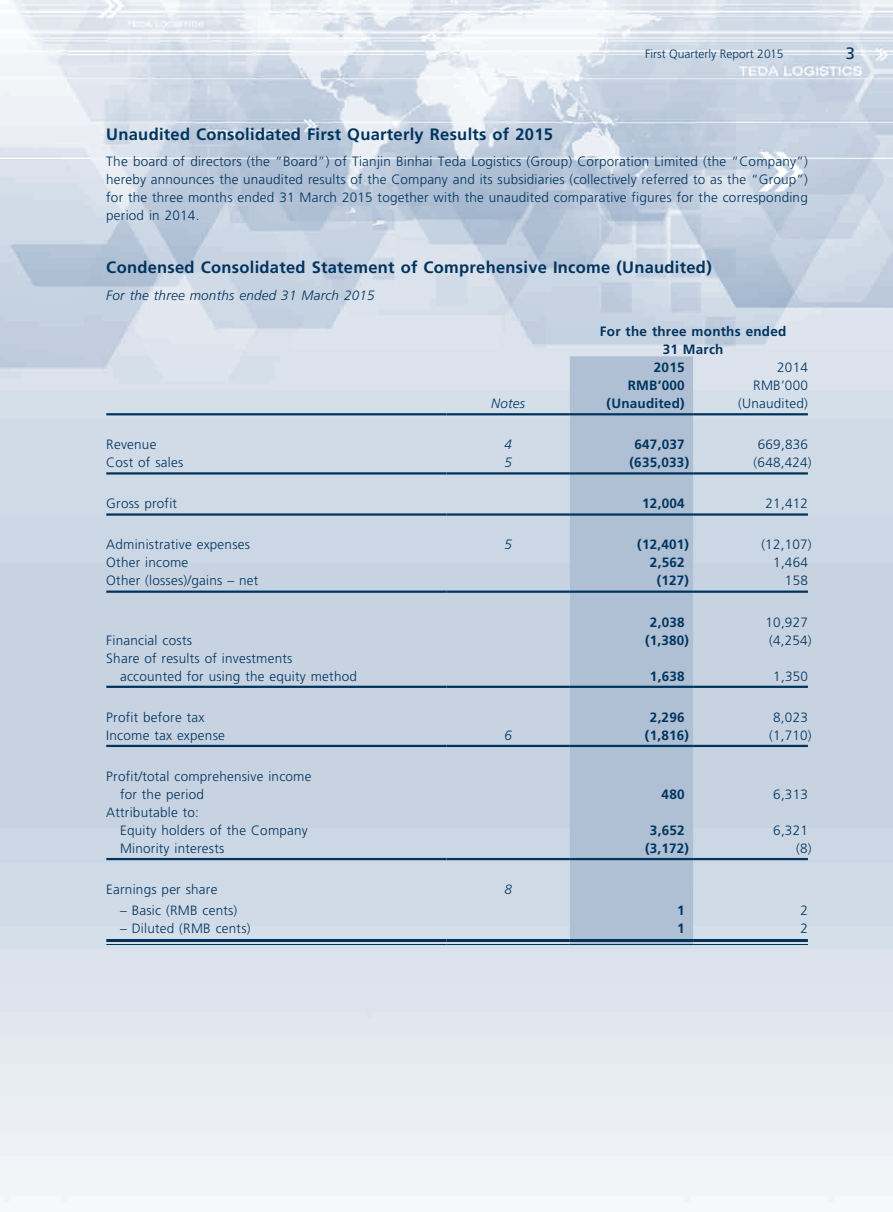
<style>
.page{position:relative;width:893px;height:1212px;background:#fff}
.page>*{position:absolute;margin:0;border:0;box-sizing:border-box;transform-origin:0 0}
.t1{font:700 16.5px "Frutiger LT Std";letter-spacing:.015em;color:#00345e}
.t2{font:16.5px "Frutiger LT Std";color:#00345e}
.t3{font:300 13.5px/18px "Frutiger LT Std";letter-spacing:.015em;color:#00345e}
.t4{font:700 13.5px "Frutiger LT Std";letter-spacing:.015em;color:#00345e}
.t5{font:italic 300 13.5px "Frutiger LT Std";letter-spacing:.015em;color:#00345e}
.t6{font:300 12px "Frutiger LT Std";color:#00345e}
</style>
<div class="page">
<img style="left:0;top:0;width:893px;height:1202px">
<div style="left:570px;top:356px;width:123px;height:588px;background:#afc0d5"></div>
<hr style="left:106px;top:413px;width:340px;height:2px;background:#00345e">
<hr style="left:446px;top:413px;width:124px;height:2px;background:#00345e">
<hr style="left:570px;top:413px;width:123px;height:2px;background:#00345e">
<hr style="left:693px;top:413px;width:115px;height:2px;background:#00345e">
<hr style="left:106px;top:472px;width:340px;height:2px;background:#00345e">
<hr style="left:446px;top:472px;width:124px;height:2px;background:#00345e">
<hr style="left:570px;top:472px;width:123px;height:2px;background:#00345e">
<hr style="left:693px;top:472px;width:115px;height:2px;background:#00345e">
<hr style="left:106px;top:513px;width:340px;height:3px;background:#00345e">
<hr style="left:446px;top:513px;width:124px;height:3px;background:#00345e">
<hr style="left:570px;top:513px;width:123px;height:3px;background:#00345e">
<hr style="left:693px;top:513px;width:115px;height:3px;background:#00345e">
<hr style="left:106px;top:590px;width:340px;height:3px;background:#00345e">
<hr style="left:446px;top:590px;width:124px;height:3px;background:#00345e">
<hr style="left:570px;top:590px;width:123px;height:3px;background:#00345e">
<hr style="left:693px;top:590px;width:115px;height:3px;background:#00345e">
<hr style="left:106px;top:686px;width:340px;height:2px;background:#00345e">
<hr style="left:446px;top:686px;width:124px;height:2px;background:#00345e">
<hr style="left:570px;top:686px;width:123px;height:2px;background:#00345e">
<hr style="left:693px;top:686px;width:115px;height:2px;background:#00345e">
<hr style="left:106px;top:745px;width:340px;height:2px;background:#00345e">
<hr style="left:446px;top:745px;width:124px;height:2px;background:#00345e">
<hr style="left:570px;top:745px;width:123px;height:2px;background:#00345e">
<hr style="left:693px;top:745px;width:115px;height:2px;background:#00345e">
<hr style="left:106px;top:858px;width:340px;height:2px;background:#00345e">
<hr style="left:446px;top:858px;width:124px;height:2px;background:#00345e">
<hr style="left:570px;top:858px;width:123px;height:2px;background:#00345e">
<hr style="left:693px;top:858px;width:115px;height:2px;background:#00345e">
<hr style="left:106px;top:939px;width:340px;height:3px;background:#00345e">
<hr style="left:106px;top:944px;width:340px;height:1px;background:#00345e">
<hr style="left:446px;top:939px;width:124px;height:3px;background:#00345e">
<hr style="left:446px;top:944px;width:124px;height:1px;background:#00345e">
<hr style="left:570px;top:939px;width:123px;height:3px;background:#00345e">
<hr style="left:570px;top:944px;width:123px;height:1px;background:#00345e">
<hr style="left:693px;top:939px;width:115px;height:3px;background:#00345e">
<hr style="left:693px;top:944px;width:115px;height:1px;background:#00345e">
<p class="t6" style="left:645px;top:47px;width:140px">First Quarterly Report 2015</p>
<p class="t2" style="left:846px;top:43px;width:11px">3</p>
<p class="t1" style="left:106px;top:125px;width:448px">Unaudited Consolidated First Quarterly Results of 2015</p>
<p class="t3" style="left:106px;top:153px;width:703px;text-align:justify">The board of directors (the “Board”) of Tianjin Binhai Teda Logistics (Group) Corporation Limited (the “Company”) hereby announces the unaudited results of the Company and its subsidiaries (collectively referred to as the “Group”) for the three months ended 31 March 2015 together with the unaudited comparative figures for the corresponding period in 2014.</p>
<p class="t1" style="left:106px;top:258px;width:607px">Condensed Consolidated Statement of Comprehensive Income (Unaudited)</p>
<p class="t5" style="left:106px;top:288px;width:270px">For the three months ended 31 March 2015</p>
<p class="t4" style="left:600px;top:323px;width:188px">For the three months ended</p>
<p class="t4" style="left:663px;top:341px;width:62px">31 March</p>
<p class="t4" style="left:654px;top:359px;width:32px">2015</p>
<p class="t3" style="left:777px;top:358px;width:32px">2014</p>
<p class="t4" style="left:628px;top:377px;width:58px">RMB’000</p>
<p class="t3" style="left:753px;top:376px;width:56px">RMB’000</p>
<p class="t5" style="left:491px;top:396px;width:35px">Notes</p>
<p class="t4" style="left:607px;top:395px;width:80px">(Unaudited)</p>
<p class="t3" style="left:738px;top:394px;width:71px">(Unaudited)</p>
<p class="t3" style="left:106px;top:436px;width:52px">Revenue</p>
<p class="t5" style="left:504px;top:437px;width:9px">4</p>
<p class="t4" style="left:634px;top:436px;width:52px">647,037</p>
<p class="t3" style="left:758px;top:436px;width:52px">669,836</p>
<p class="t3" style="left:106px;top:454px;width:78px">Cost of sales</p>
<p class="t5" style="left:504px;top:455px;width:9px">5</p>
<p class="t4" style="left:629px;top:454px;width:61px">(635,033)</p>
<p class="t3" style="left:754px;top:454px;width:60px">(648,424)</p>
<p class="t3" style="left:106px;top:495px;width:72px">Gross profit</p>
<p class="t4" style="left:642px;top:496px;width:44px">12,004</p>
<p class="t3" style="left:765px;top:495px;width:44px">21,412</p>
<p class="t3" style="left:106px;top:536px;width:145px">Administrative expenses</p>
<p class="t5" style="left:504px;top:537px;width:9px">5</p>
<p class="t4" style="left:637px;top:537px;width:53px">(12,401)</p>
<p class="t3" style="left:761px;top:536px;width:52px">(12,107)</p>
<p class="t3" style="left:106px;top:554px;width:84px">Other income</p>
<p class="t4" style="left:650px;top:555px;width:36px">2,562</p>
<p class="t3" style="left:773px;top:554px;width:36px">1,464</p>
<p class="t3" style="left:106px;top:572px;width:153px">Other (losses)/gains – net</p>
<p class="t4" style="left:657px;top:573px;width:34px">(127)</p>
<p class="t3" style="left:785px;top:572px;width:24px">158</p>
<p class="t4" style="left:650px;top:614px;width:36px">2,038</p>
<p class="t3" style="left:765px;top:613px;width:44px">10,927</p>
<p class="t3" style="left:106px;top:631px;width:87px">Financial costs</p>
<p class="t4" style="left:645px;top:632px;width:46px">(1,380)</p>
<p class="t3" style="left:769px;top:631px;width:44px">(4,254)</p>
<p class="t3" style="left:120px;top:649px;width:238px;text-indent:-14px">Share of results of investments accounted for using the equity method</p>
<p class="t4" style="left:650px;top:668px;width:36px">1,638</p>
<p class="t3" style="left:773px;top:667px;width:36px">1,350</p>
<p class="t3" style="left:106px;top:708px;width:100px">Profit before tax</p>
<p class="t4" style="left:650px;top:709px;width:36px">2,296</p>
<p class="t3" style="left:773px;top:708px;width:36px">8,023</p>
<p class="t3" style="left:106px;top:726px;width:120px">Income tax expense</p>
<p class="t5" style="left:504px;top:727px;width:9px">6</p>
<p class="t4" style="left:645px;top:727px;width:46px">(1,816)</p>
<p class="t3" style="left:769px;top:726px;width:44px">(1,710)</p>
<p class="t3" style="left:120px;top:767px;width:193px;text-indent:-14px">Profit/total comprehensive income for the period</p>
<p class="t4" style="left:662px;top:786px;width:24px">480</p>
<p class="t3" style="left:773px;top:785px;width:36px">6,313</p>
<p class="t3" style="left:120px;top:803px;width:189px;text-indent:-14px">Attributable to:<br>Equity holders of the Company</p>
<p class="t4" style="left:650px;top:822px;width:36px">3,652</p>
<p class="t3" style="left:773px;top:821px;width:36px">6,321</p>
<p class="t3" style="left:120px;top:839px;width:106px">Minority interests</p>
<p class="t4" style="left:645px;top:840px;width:46px">(3,172)</p>
<p class="t3" style="left:796px;top:839px;width:17px">(8)</p>
<p class="t3" style="left:106px;top:880px;width:113px">Earnings per share</p>
<p class="t5" style="left:504px;top:881px;width:9px">8</p>
<p class="t3" style="left:120px;top:901px;width:119px">– Basic (RMB cents)</p>
<p class="t4" style="left:677px;top:902px;width:9px">1</p>
<p class="t3" style="left:800px;top:901px;width:9px">2</p>
<p class="t3" style="left:120px;top:919px;width:132px">– Diluted (RMB cents)</p>
<p class="t4" style="left:677px;top:920px;width:9px">1</p>
<p class="t3" style="left:800px;top:919px;width:9px">2</p>
</div>
